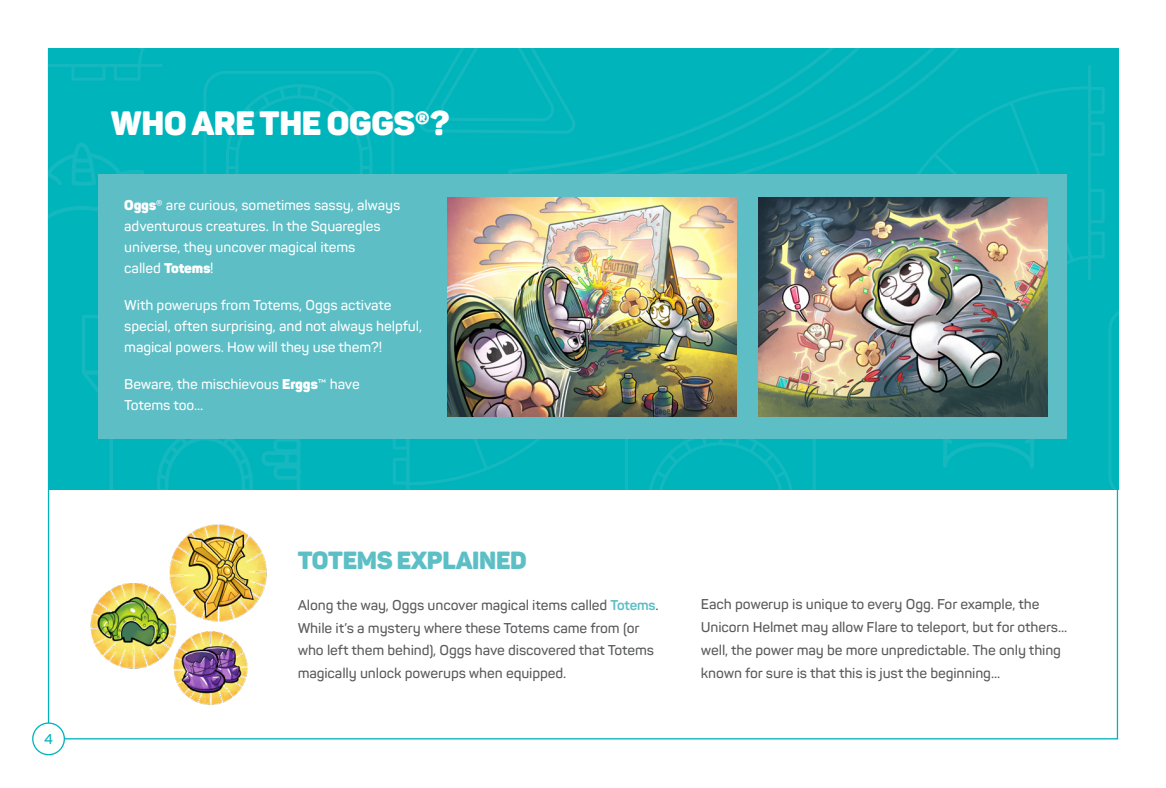
<style>
.page{position:relative;width:1166px;height:788px;background:#fff}
.page>*{position:absolute;margin:0;border:0;box-sizing:border-box;transform-origin:0 0}
.t1{font:900 33.25px "Panton";letter-spacing:-.01em;color:#fff}
.t2{font:900 24.5px "Panton";letter-spacing:-.01em;color:#5cbfc6}
.t3{font:600 14px/22.8px "Panton";letter-spacing:-.01em;color:#58595b}
.t4{font:600 14px/21px "Panton";letter-spacing:-.01em;color:#fff}
.t5{font:600 14px "Panton";color:#00b3bb}
.s1{font-weight:900}
.s2{font-weight:700;color:#5cbfc6}
</style>
<div class="page">
<div style="left:32px;top:722px;width:33px;height:33px;border:1px solid #00b4bc;border-radius:50%"></div>
<div style="left:48px;top:48px;width:1070px;height:442px;background:#00b4bc"></div>
<svg style="left:82px;top:313px;width:219px;height:177px"></svg>
<svg style="left:419px;top:48px;width:87px;height:85px"></svg>
<svg style="left:48px;top:48px;width:115px;height:20px"></svg>
<svg style="left:405px;top:472px;width:76px;height:14px"></svg>
<hr style="left:406px;top:293px;width:3px;height:197px;background:#e0e0e0">
<svg style="left:405px;top:439px;width:135px;height:33px"></svg>
<svg style="left:48px;top:142px;width:98px;height:92px"></svg>
<hr style="left:75px;top:159px;width:15px;height:4px;background:#15b8bf">
<hr style="left:75px;top:168px;width:15px;height:4px;background:#15b8bf">
<div style="left:203px;top:71px;width:191px;height:191px;border:3px solid #e0e0e0;border-radius:20px"></div>
<svg style="left:224px;top:84px;width:150px;height:91px"></svg>
<svg style="left:625px;top:439px;width:190px;height:51px"></svg>
<svg style="left:506px;top:48px;width:88px;height:127px"></svg>
<svg style="left:594px;top:48px;width:366px;height:127px"></svg>
<svg style="left:873px;top:85px;width:214px;height:90px"></svg>
<svg style="left:1087px;top:66px;width:4px;height:23px"></svg>
<svg style="left:885px;top:99px;width:207px;height:181px"></svg>
<svg style="left:943px;top:439px;width:92px;height:30px"></svg>
<svg style="left:1108px;top:312px;width:10px;height:176px"></svg>
<div style="left:99px;top:175px;width:968px;height:264px;background:#5dbec6"></div>
<img style="left:448px;top:197px;width:288px;height:219px">
<img style="left:758px;top:197px;width:289px;height:219px">
<img style="left:169px;top:524px;width:98px;height:98px">
<img style="left:90px;top:579px;width:90px;height:90px">
<img style="left:169px;top:627px;width:79px;height:78px">
<p class="t5" style="left:44px;top:730px;width:10px">4</p>
<h1 class="t1" style="left:111px;top:102px;width:340px">WHO ARE THE OGGS®?</h1>
<p class="t4" style="left:124px;top:195px;width:278px"><span class="s1">Oggs</span>® are curious, sometimes sassy, always adventurous creatures. In the Squaregles universe, they uncover magical items<br>called <span class="s1">Totems</span>!</p>
<p class="t4" style="left:124px;top:295px;width:299px">With powerups from Totems, Oggs activate special, often surprising, and not always helpful, magical powers. How will they use them?!</p>
<p class="t4" style="left:124px;top:373px;width:237px">Beware, the mischievous <span class="s1">Erggs</span>™ have<br>Totems too...</p>
<h2 class="t2" style="left:298px;top:545px;width:231px">TOTEMS EXPLAINED</h2>
<p class="t3" style="left:298px;top:593px;width:362px">Along the way, Oggs uncover magical items called <span class="s2">Totems</span>.<br>While it’s a mystery where these Totems came from (or who left them behind), Oggs have discovered that Totems magically unlock powerups when equipped.</p>
<p class="t3" style="left:701px;top:593px;width:368px">Each powerup is unique to every Ogg. For example, the Unicorn Helmet may allow Flare to teleport, but for others... well, the power may be more unpredictable. The only thing known for sure is that this is just the beginning...</p>
</div>
